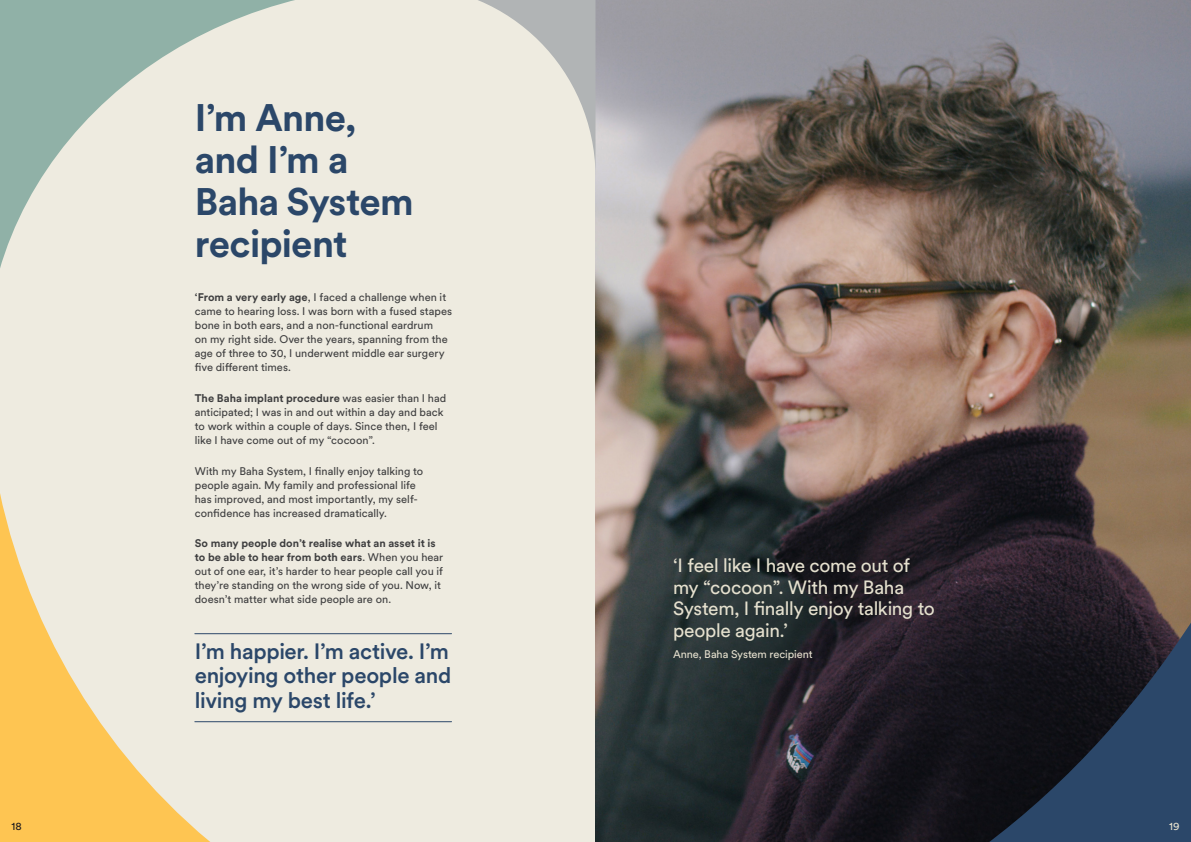
<style>
.page{position:relative;width:1191px;height:842px;background:#fff}
.page>*{position:absolute;margin:0;border:0;box-sizing:border-box;transform-origin:0 0}
.Heading_02_-_Blue{font:700 38px/42px "Circular XX";letter-spacing:-.02em;color:#2b4769}
.Call_out_-_Blue_Line{font:500 22px/24.5px "Circular XX";letter-spacing:-.015em;color:#2b4769;text-align:justify}
.Testimonial_-_Creme{font:19px/21.5px "Circular XX";letter-spacing:-.015em;color:#e5e0ce}
.Body_01_-_90K{font:11px/14px "Circular XX";color:#3e3e3f}
.Testimonial_-_Creme-2{font:11px "Circular XX";letter-spacing:-.01em;color:#e5e0ce}
.t1{font:11px "Circular XX";color:#231f20}
.s1{font-weight:700}
</style>
<div class="page">
<div style="left:0;top:0;width:595px;height:842px;background:#eeebe0"></div>
<svg style="left:0;top:0;width:295px;height:268px"></svg>
<img style="left:595px;top:0;width:596px;height:842px">
<svg style="left:0;top:493px;width:452px;height:349px"></svg>
<svg style="left:478px;top:0;width:117px;height:161px"></svg>
<p class="Heading_02_-_Blue" style="left:195px;top:95px;width:220px">I’m Anne, and I’m a<br>Baha System recipient</p>
<p class="Body_01_-_90K" style="left:195px;top:290px;width:259px"><span class="s1">‘From a very early age</span>, I faced a challenge when it came to hearing loss. I was born with a fused stapes bone in both ears, and a non-functional eardrum<br>on my right side. Over the years, spanning from the age of three to 30, I underwent middle ear surgery five different times.</p>
<p class="Body_01_-_90K" style="left:195px;top:390px;width:253px"><span class="s1">The Baha implant procedure</span> was easier than I had anticipated; I was in and out within a day and back to work within a couple of days. Since then, I feel like I have come out of my “cocoon”.</p>
<p class="Body_01_-_90K" style="left:195px;top:463px;width:230px">With my Baha System, I finally enjoy talking to people again. My family and professional life has improved, and most importantly, my self&shy;confidence has increased dramatically.</p>
<p class="Body_01_-_90K" style="left:195px;top:536px;width:250px"><span class="s1">So many people don’t realise what an asset it is to be able to hear from both ears</span>. When you hear out of one ear, it’s harder to hear people call you if they’re standing on the wrong side of you. Now, it doesn’t matter what side people are on.</p>
<p class="Call_out_-_Blue_Line" style="left:195px;top:638px;width:258px">I’m happier. I’m active. I’m enjoying other people and living my best life.’</p>
<p class="Testimonial_-_Creme" style="left:673px;top:554px;width:263px">‘I feel like I have come out of my “cocoon”. With my Baha<br>System, I finally enjoy talking to people again.’</p>
<p class="Testimonial_-_Creme-2" style="left:673px;top:647px;width:141px">Anne, Baha System recipient</p>
<p class="t1" style="left:11px;top:819px;width:12px">18</p>
<p class="Testimonial_-_Creme-2" style="left:1169px;top:819px;width:12px">19</p>
</div>
